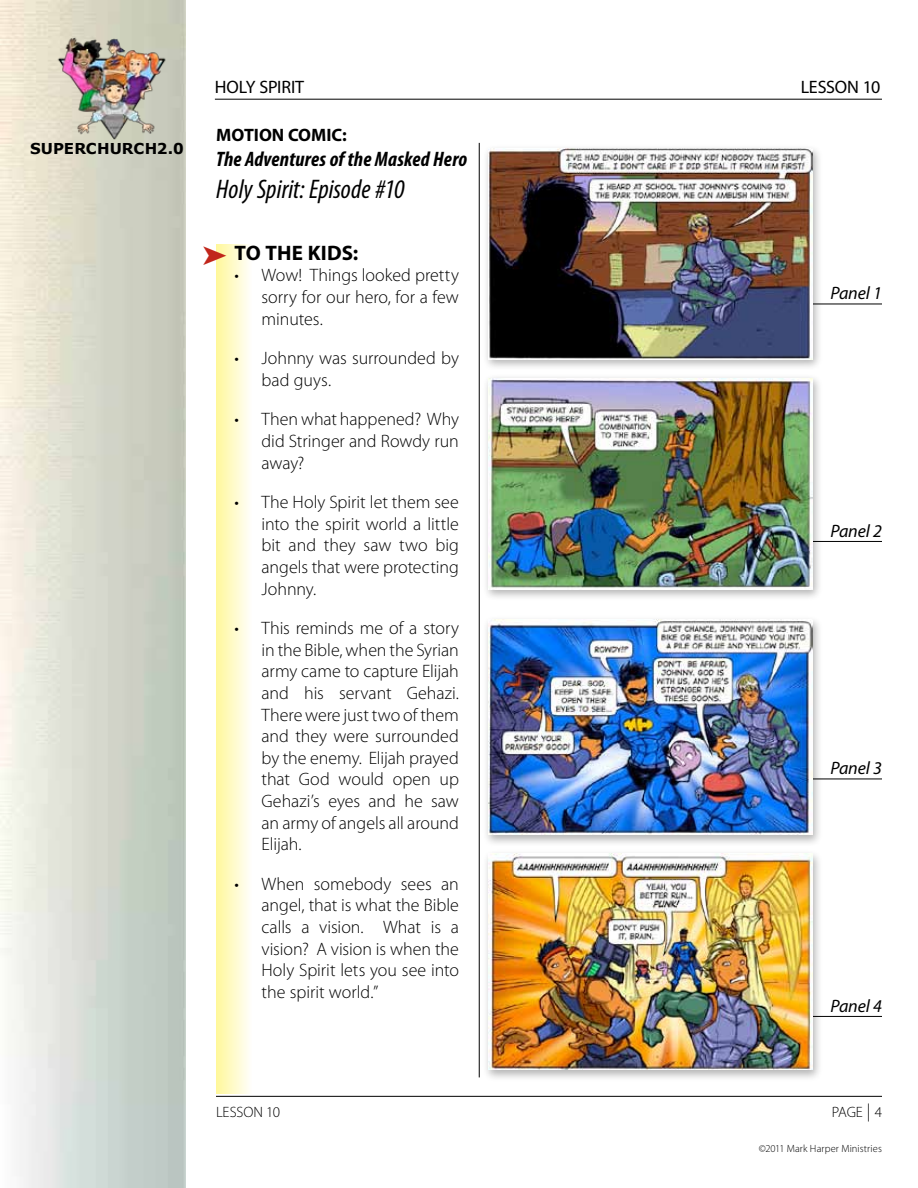
<style>
.page{position:relative;width:918px;height:1188px;background:#fff}
.page>*{position:absolute;margin:0;border:0;box-sizing:border-box;transform-origin:0 0}
.t1{font:italic condensed 27px "Myriad Pro";color:#000}
.t2{font:italic 700 condensed 21px "Myriad Pro";letter-spacing:.01em;color:#000}
.t3{font:700 21px "Myriad Pro";color:#000}
.t4{font:300 18px/21.6px "Myriad Pro";color:#000;text-align:justify}
.t5{font:italic 18px "Myriad Pro";letter-spacing:-.01em;color:#000}
.t6{font:18px "Myriad Pro";letter-spacing:-.01em;color:#000}
.t7{font:700 18px "Myriad Pro";color:#000}
.t8{font:300 15px "Myriad Pro";letter-spacing:-.005em;color:#000}
.t9{font:700 15px "Verdana";letter-spacing:.005em;color:#000}
.t10{font:300 10.5px "Myriad Pro";letter-spacing:.01em;color:#000}
.s1{color:#c1261b}
.s2{font-size:18px}
</style>
<div class="page">
<hr style="left:216px;top:1096px;width:666px;height:1px;background:#000">
<hr style="left:215px;top:99px;width:667px;height:1px;background:#000">
<img style="left:36px;top:36px;width:150px;height:104px">
<hr style="left:723px;top:304px;width:159px;height:1px;background:#000">
<hr style="left:723px;top:541px;width:159px;height:1px;background:#000">
<hr style="left:723px;top:779px;width:159px;height:1px;background:#000">
<hr style="left:723px;top:1016px;width:159px;height:1px;background:#000">
<hr style="left:479px;top:143px;width:1px;height:934px;background:#000">
<svg style="left:216px;top:244px;width:33px;height:850px"></svg>
<div style="left:482px;top:144px;width:341px;height:227px;background:#000;opacity:.3"></div>
<img style="left:488px;top:148px;width:324px;height:211px">
<div style="left:482px;top:374px;width:341px;height:228px;background:#000;opacity:.3"></div>
<img style="left:488px;top:378px;width:324px;height:211px">
<div style="left:482px;top:615px;width:341px;height:232px;background:#000;opacity:.3"></div>
<img style="left:488px;top:620px;width:324px;height:215px">
<div style="left:482px;top:850px;width:341px;height:232px;background:#000;opacity:.3"></div>
<img style="left:488px;top:854px;width:324px;height:216px">
<p class="t9" style="left:30px;top:139px;width:155px">SUPERCHURCH2.0</p>
<p class="t6" style="left:215px;top:76px;width:91px">HOLY SPIRIT</p>
<p class="t6" style="left:801px;top:76px;width:81px">LESSON 10</p>
<p class="t7" style="left:216px;top:123px;width:132px">MOTION COM IC:</p>
<p class="t2" style="left:216px;top:146px;width:253px">The Adventures of the Masked Hero</p>
<h1 class="t1" style="left:216px;top:173px;width:190px">Holy Spirit: Episode #10</h1>
<p class="t3" style="left:203px;top:239px;width:157px"><span class="s1">➤</span> TO THE KIDS:</p>
<p class="t4" style="left:262px;top:265px;width:199px;text-indent:-27px">• Wow! Things looked pretty sorry for our hero, for a few minutes.</p>
<p class="t4" style="left:262px;top:347px;width:199px;text-indent:-27px">• Johnny was surrounded by bad guys.</p>
<p class="t4" style="left:262px;top:409px;width:199px;text-indent:-27px">• Then what happened? Why did Stringer and Rowdy run away?</p>
<p class="t4" style="left:262px;top:491px;width:199px;text-indent:-27px">• The Holy Spirit let them see into the spirit world a little bit and they saw two big angels that were protecting Johnny.</p>
<p class="t4" style="left:262px;top:617px;width:199px;text-indent:-27px">• This reminds me of a story in the Bible, when the Syrian army came to capture Elijah and his servant Gehazi.<br>There were just two of them and they were surrounded by the enemy. Elijah prayed that God would open up Gehazi’s eyes and he saw an army of angels all around Elijah.</p>
<p class="t4" style="left:262px;top:873px;width:199px;text-indent:-27px">• When somebody sees an angel, that is what the Bible calls a vision. What is a vision? A vision is when the Holy Spirit lets you see into the spirit world.”</p>
<p class="t5" style="left:830px;top:282px;width:53px">Panel 1</p>
<p class="t5" style="left:830px;top:520px;width:53px">Panel 2</p>
<p class="t5" style="left:830px;top:757px;width:53px">Panel 3</p>
<p class="t5" style="left:830px;top:995px;width:53px">Panel 4</p>
<p class="t8" style="left:216px;top:1103px;width:66px">LESSON 10</p>
<p class="t8" style="left:832px;top:1103px;width:52px">PAGE <span class="s2">|</span> 4</p>
<p class="t10" style="left:759px;top:1142px;width:125px">©2011 Mark Harper Ministries</p>
</div>
